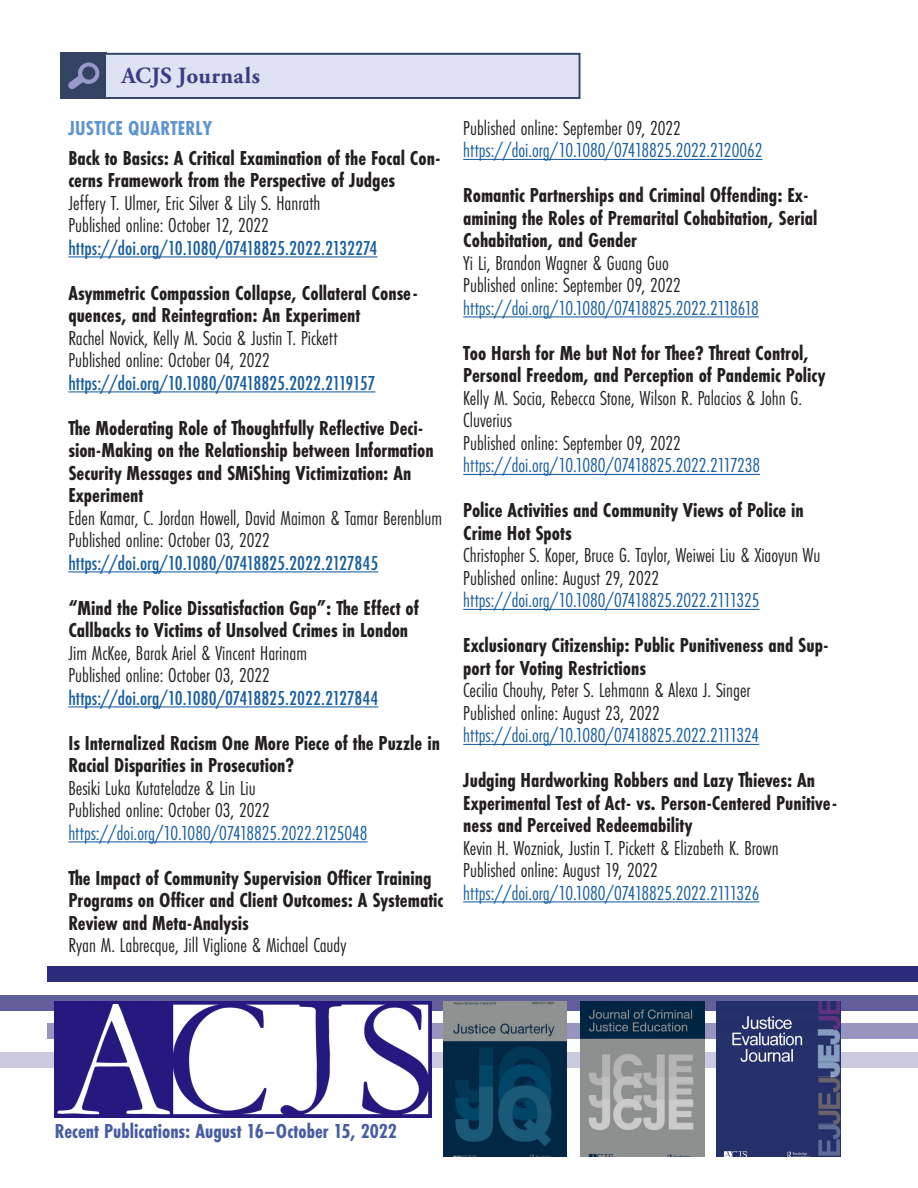
<style>
.page{position:relative;width:918px;height:1188px;background:#fff}
.page>*{position:absolute;margin:0;border:0;box-sizing:border-box;transform-origin:0 0}
.Section__Head{font:700 23.1px "Adobe Garamond Pro";letter-spacing:.01em;color:#3d3b83}
.t1{font:700 21px/22.5px "Futura PT Cond";color:#231f20}
.t2{font:21px/22.5px "Futura PT Cond";color:#231f20}
.t3{font:21px "Futura PT Cond";color:#175d9e}
.t4{font:500 21px "Futura PT Cond";color:#175d9e}
.Section__Title{font:700 21px "Futura PT Cond";color:#485ca2}
.Contributors__Head{font:700 21px "Futura PT Cond";letter-spacing:.01em;color:#5e94ce}
</style>
<div class="page">
<div style="left:47px;top:966px;width:871px;height:16px;background:#2d2b7b"></div>
<svg style="left:0;top:995px;width:918px;height:16px;background:#5c5b98"></svg>
<div style="left:47px;top:1023px;width:871px;height:16px;background:#9695bd"></div>
<div style="left:0;top:1052px;width:918px;height:16px;background:#cbcade"></div>
<img style="left:55px;top:1002px;width:377px;height:115px">
<hr style="left:68px;top:256px;width:310px;height:1px;background:#175d9e">
<hr style="left:68px;top:391px;width:307px;height:1px;background:#175d9e">
<hr style="left:68px;top:571px;width:310px;height:1px;background:#175d9e">
<hr style="left:68px;top:706px;width:310px;height:1px;background:#175d9e">
<hr style="left:68px;top:841px;width:300px;height:1px;background:#175d9e">
<hr style="left:463px;top:159px;width:299px;height:1px;background:#175d9e">
<hr style="left:463px;top:316px;width:296px;height:1px;background:#175d9e">
<hr style="left:463px;top:474px;width:297px;height:1px;background:#175d9e">
<hr style="left:463px;top:609px;width:296px;height:1px;background:#175d9e">
<hr style="left:463px;top:744px;width:296px;height:1px;background:#175d9e">
<hr style="left:463px;top:901px;width:296px;height:1px;background:#175d9e">
<div style="left:61px;top:53px;width:46px;height:46px;background:#344264"></div>
<svg style="left:68px;top:63px;width:31px;height:26px"></svg>
<div style="left:104px;top:53px;width:477px;height:46px;background:#dde3f2;border:2px solid #344264"></div>
<img style="left:443px;top:1002px;width:124px;height:155px">
<img style="left:580px;top:1002px;width:124px;height:155px">
<img style="left:716px;top:1002px;width:124px;height:155px">
<p class="Section__Head" style="left:121px;top:62px;width:140px">ACJS Journals</p>
<p class="Contributors__Head" style="left:69px;top:116px;width:145px">JUSTICE QUARTERLY</p>
<p class="t1" style="left:68px;top:147px;width:374px">Back to Basics: A Critical Examination of the Focal Con&shy;cerns Framework from the Perspective of Judges</p>
<p class="t2" style="left:68px;top:192px;width:254px">Jeffery T. Ulmer, Eric Silver &amp; Lily S. Hanrath</p>
<p class="t2" style="left:68px;top:214px;width:202px">Published online: October 12, 2022</p>
<p class="t4" style="left:68px;top:235px;width:311px">https://doi.org/10.1080/07418825.2022.2132274</p>
<p class="t1" style="left:68px;top:282px;width:351px">Asymmetric Compassion Collapse, Collateral Conse&shy;quences, and Reintegration: An Experiment</p>
<p class="t2" style="left:68px;top:327px;width:271px">Rachel Novick, Kelly M. Socia &amp; Justin T. Pickett</p>
<p class="t2" style="left:68px;top:349px;width:203px">Published online: October 04, 2022</p>
<p class="t4" style="left:68px;top:370px;width:309px">https://doi.org/10.1080/07418825.2022.2119157</p>
<p class="t1" style="left:68px;top:417px;width:367px">The Moderating Role of Thoughtfully Reflective Deci&shy;sion-Making on the Relationship between Information Security Messages and SMiShing Victimization: An Experiment</p>
<p class="t2" style="left:68px;top:507px;width:375px">Eden Kamar, C. Jordan Howell, David Maimon &amp; Tamar Berenblum</p>
<p class="t2" style="left:68px;top:529px;width:203px">Published online: October 03, 2022</p>
<p class="t4" style="left:68px;top:550px;width:311px">https://doi.org/10.1080/07418825.2022.2127845</p>
<p class="t1" style="left:68px;top:597px;width:352px">“Mind the Police Dissatisfaction Gap”: The Effect of<br>Callbacks to Victims of Unsolved Crimes in London</p>
<p class="t2" style="left:68px;top:641px;width:240px">Jim McKee, Barak Ariel &amp; Vincent Harinam</p>
<p class="t2" style="left:68px;top:664px;width:203px">Published online: October 03, 2022</p>
<p class="t4" style="left:68px;top:685px;width:311px">https://doi.org/10.1080/07418825.2022.2127844</p>
<p class="t1" style="left:68px;top:731px;width:373px">Is Internalized Racism One More Piece of the Puzzle in<br>Racial Disparities in Prosecution?</p>
<p class="t2" style="left:68px;top:776px;width:189px">Besiki Luka Kutateladze &amp; Lin Liu</p>
<p class="t2" style="left:68px;top:799px;width:203px">Published online: October 03, 2022</p>
<p class="t3" style="left:68px;top:820px;width:301px">https://doi.org/10.1080/07418825.2022.2125048</p>
<p class="t1" style="left:68px;top:866px;width:377px">The Impact of Community Supervision Officer Training<br>Programs on Officer and Client Outcomes: A Systematic<br>Review and Meta-Analysis</p>
<p class="t2" style="left:68px;top:934px;width:280px">Ryan M. Labrecque, Jill Viglione &amp; Michael Caudy</p>
<p class="t2" style="left:463px;top:117px;width:219px">Published online: September 09, 2022</p>
<p class="t3" style="left:463px;top:138px;width:301px">https://doi.org/10.1080/07418825.2022.2120062</p>
<p class="t1" style="left:463px;top:184px;width:356px">Romantic Partnerships and Criminal Offending: Ex&shy;amining the Roles of Premarital Cohabitation, Serial<br>Cohabitation, and Gender</p>
<p class="t2" style="left:463px;top:252px;width:207px">Yi Li, Brandon Wagner &amp; Guang Guo</p>
<p class="t2" style="left:463px;top:274px;width:219px">Published online: September 09, 2022</p>
<p class="t3" style="left:463px;top:296px;width:297px">https://doi.org/10.1080/07418825.2022.2118618</p>
<p class="t1" style="left:463px;top:342px;width:364px">Too Harsh for Me but Not for Thee? Threat Control,<br>Personal Freedom, and Perception of Pandemic Policy</p>
<p class="t2" style="left:463px;top:387px;width:340px">Kelly M. Socia, Rebecca Stone, Wilson R. Palacios &amp; John G.<br>Cluverius</p>
<p class="t2" style="left:463px;top:432px;width:219px">Published online: September 09, 2022</p>
<p class="t3" style="left:463px;top:453px;width:298px">https://doi.org/10.1080/07418825.2022.2117238</p>
<p class="t1" style="left:463px;top:499px;width:342px">Police Activities and Community Views of Police in<br>Crime Hot Spots</p>
<p class="t2" style="left:463px;top:544px;width:359px">Christopher S. Koper, Bruce G. Taylor, Weiwei Liu &amp; Xiaoyun Wu</p>
<p class="t2" style="left:463px;top:566px;width:197px">Published online: August 29, 2022</p>
<p class="t3" style="left:463px;top:588px;width:298px">https://doi.org/10.1080/07418825.2022.2111325</p>
<p class="t1" style="left:463px;top:634px;width:367px">Exclusionary Citizenship: Public Punitiveness and Sup&shy;port for Voting Restrictions</p>
<p class="t2" style="left:463px;top:679px;width:289px">Cecilia Chouhy, Peter S. Lehmann &amp; Alexa J. Singer</p>
<p class="t2" style="left:463px;top:701px;width:198px">Published online: August 23, 2022</p>
<p class="t3" style="left:463px;top:723px;width:297px">https://doi.org/10.1080/07418825.2022.2111324</p>
<p class="t1" style="left:463px;top:769px;width:376px">Judging Hardworking Robbers and Lazy Thieves: An<br>Experimental Test of Act- vs. Person-Centered Punitive&shy;ness and Perceived Redeemability</p>
<p class="t2" style="left:463px;top:836px;width:317px">Kevin H. Wozniak, Justin T. Pickett &amp; Elizabeth K. Brown</p>
<p class="t2" style="left:463px;top:859px;width:196px">Published online: August 19, 2022</p>
<p class="t3" style="left:463px;top:880px;width:298px">https://doi.org/10.1080/07418825.2022.2111326</p>
<p class="Section__Title" style="left:55px;top:1119px;width:344px">Recent Publications: August 16–October 15, 2022</p>
</div>
